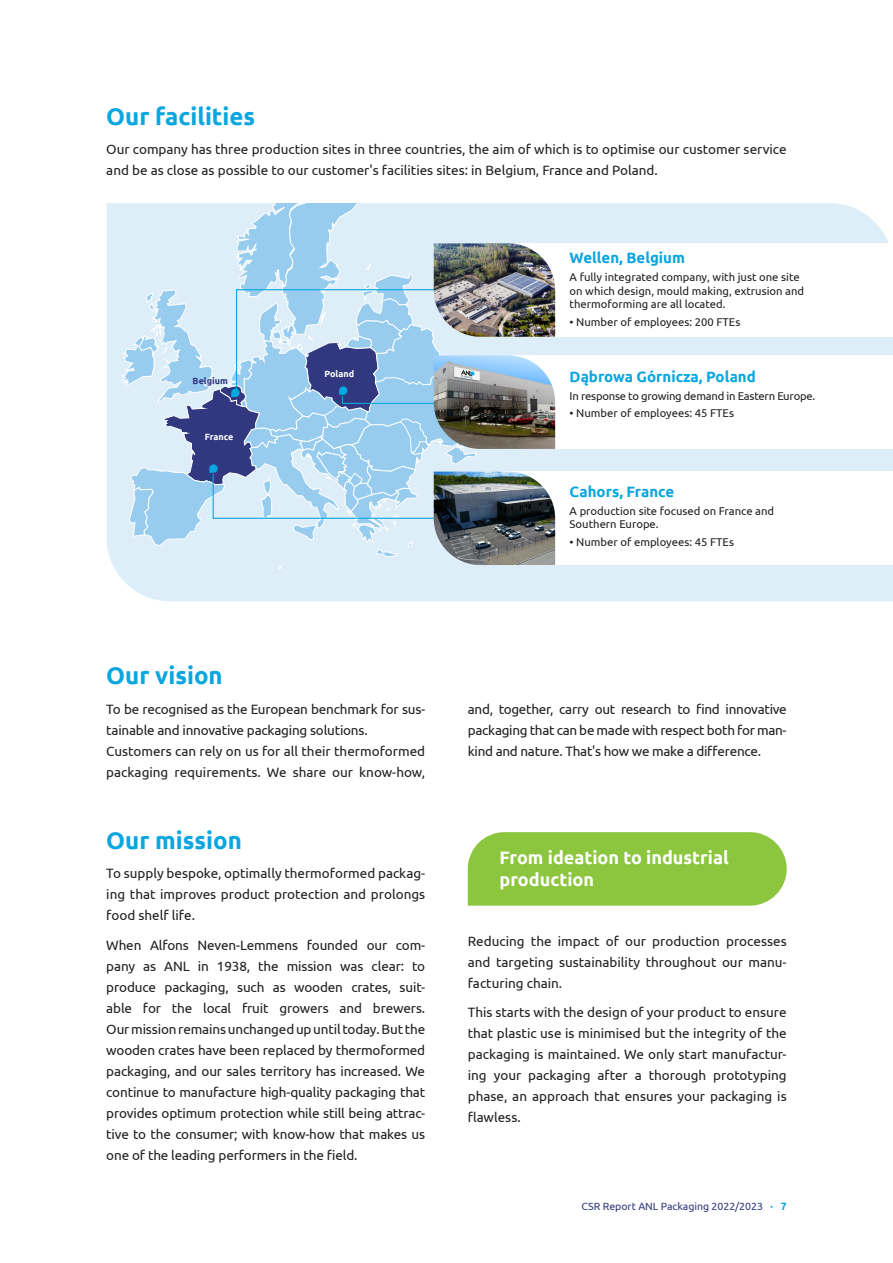
<style>
.page{position:relative;width:893px;height:1263px;background:#fff}
.page>*{position:absolute;margin:0;border:0;box-sizing:border-box;transform-origin:0 0}
.Titre_2{font:700 24px "Ubuntu";color:#09a6e0}
.t1{font:700 18px/22.5px "Ubuntu";color:#fff}
.Titre_4{font:700 15px "Ubuntu";color:#09a6e0}
.texte_courant{font:13.5px/21px "Ubuntu";color:#231f20;text-align:justify}
.légende{font:11.25px/13.5px "Ubuntu";color:#231f20}
.légende-2{font:11.25px "Ubuntu";letter-spacing:-.02em;color:#231f20}
.t2{font:10.5px "Ubuntu";color:#313880}
.légende-3{font:700 9px "Ubuntu";color:#fff}
.légende-4{font:700 9px "Ubuntu";color:#313880}
.s1{font-weight:700;color:#09a6e0}
</style>
<div class="page">
<div style="left:107px;top:203px;width:782px;height:398px;background:#deeef9"></div>
<div style="left:859px;top:253px;width:34px;height:348px;background:#deeef9"></div>
<div style="left:500px;top:243px;width:393px;height:94px;background:#fff"></div>
<div style="left:512px;top:355px;width:381px;height:94px;background:#fff"></div>
<div style="left:500px;top:472px;width:393px;height:93px;background:#fff"></div>
<svg style="left:121px;top:203px;width:417px;height:366px;background:#bad6ec"></svg>
<img style="left:434px;top:243px;width:121px;height:94px">
<img style="left:434px;top:472px;width:121px;height:93px">
<img style="left:434px;top:355px;width:121px;height:94px">
<div style="left:468px;top:832px;width:319px;height:74px;background:#8bc63e"></div>
<p class="Titre_2" style="left:106px;top:102px;width:150px">Our facilities</p>
<p class="texte_courant" style="left:106px;top:139px;width:682px">Our company has three production sites in three countries, the aim of which is to optimise our customer service and be as close as possible to our customer's facilities sites: in Belgium, France and Poland.</p>
<p class="légende-4" style="left:193px;top:375px;width:37px">Belgium</p>
<p class="légende-3" style="left:205px;top:432px;width:30px">France</p>
<p class="légende-3" style="left:324px;top:368px;width:31px">Poland</p>
<p class="Titre_4" style="left:570px;top:249px;width:117px">Wellen, Belgium</p>
<p class="légende" style="left:570px;top:270px;width:236px">A fully integrated company, with just one site on which design, mould making, extrusion and thermoforming are all located.</p>
<p class="légende" style="left:570px;top:315px;width:172px">• Number of employees: 200 FTEs</p>
<p class="Titre_4" style="left:570px;top:367px;width:188px">Dąbrowa Górnicza, Poland</p>
<p class="légende-2" style="left:570px;top:389px;width:247px">In response to growing demand in Eastern Europe.</p>
<p class="légende" style="left:570px;top:406px;width:166px">• Number of employees: 45 FTEs</p>
<p class="Titre_4" style="left:570px;top:483px;width:106px">Cahors, France</p>
<p class="légende" style="left:570px;top:504px;width:206px">A production site focused on France and<br>Southern Europe.</p>
<p class="légende" style="left:570px;top:535px;width:166px">• Number of employees: 45 FTEs</p>
<p class="Titre_2" style="left:106px;top:661px;width:118px">Our vision</p>
<p class="texte_courant" style="left:106px;top:698px;width:320px">To be recognised as the European benchmark for sus&shy;tainable and innovative packaging solutions.</p>
<p class="texte_courant" style="left:106px;top:740px;width:320px">Customers can rely on us for all their thermoformed packaging requirements. We share our know-how,</p>
<p class="texte_courant" style="left:468px;top:698px;width:320px">and, together, carry out research to find innovative packaging that can be made with respect both for man&shy;kind and nature. That's how we make a difference.</p>
<p class="Titre_2" style="left:106px;top:825px;width:137px">Our mission</p>
<p class="texte_courant" style="left:106px;top:862px;width:320px">To supply bespoke, optimally thermoformed packag&shy;ing that improves product protection and prolongs food shelf life.</p>
<p class="texte_courant" style="left:106px;top:934px;width:320px">When Alfons Neven-Lemmens founded our com&shy;pany as ANL in 1938, the mission was clear: to produce packaging, such as wooden crates, suit&shy;able for the local fruit growers and brewers.<br>Our mission remains unchanged up until today. But the wooden crates have been replaced by thermoformed packaging, and our sales territory has increased. We continue to manufacture high-quality packaging that provides optimum protection while still being attrac&shy;tive to the consumer; with know-how that makes us one of the leading performers in the field.</p>
<p class="texte_courant" style="left:468px;top:930px;width:320px">Reducing the impact of our production processes and targeting sustainability throughout our manu&shy;facturing chain.</p>
<p class="t1" style="left:500px;top:846px;width:231px">From ideation to industrial production</p>
<p class="texte_courant" style="left:468px;top:1002px;width:320px">This starts with the design of your product to ensure that plastic use is minimised but the integrity of the packaging is maintained. We only start manufactur&shy;ing your packaging after a thorough prototyping phase, an approach that ensures your packaging is flawless.</p>
<p class="t2" style="left:582px;top:1199px;width:207px">CSR Report ANL Packaging 2022/2023 <span class="s1">· 7</span></p>
</div>
